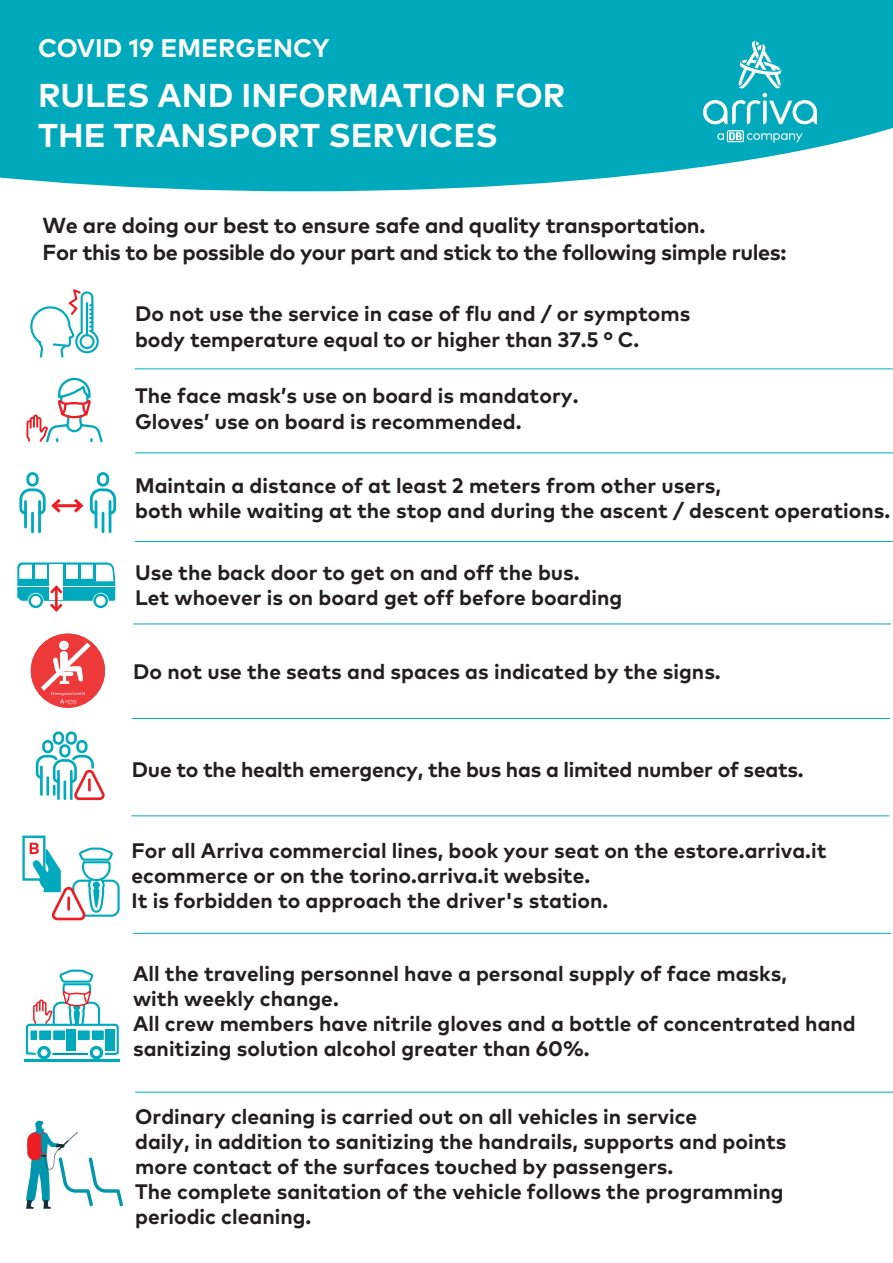
<style>
.page{position:relative;width:893px;height:1263px;background:#fff}
.page>*{position:absolute;margin:0;border:0;box-sizing:border-box;transform-origin:0 0}
.t1{font:700 33px/39.6px "Mark Pro";color:#fff}
.t2{font:700 25.5px "Mark Pro";color:#fff}
.t3{font:700 21.75px/27px "Mark Pro";letter-spacing:-.02em;color:#231f20}
.t4{font:700 21px/25.2px "Mark Pro";color:#231f20}
</style>
<div class="page">
<svg style="left:0;top:0;width:893px;height:191px;background:#13b0c1"></svg>
<svg style="left:703px;top:40px;width:114px;height:84px;background:#2bb8c7"></svg>
<svg style="left:717px;top:130px;width:86px;height:13px"></svg>
<svg style="left:30px;top:289px;width:69px;height:69px"></svg>
<div style="left:26px;top:472px;width:13px;height:15px;border:3px solid #00aabc;border-radius:5px"></div>
<hr style="left:24px;top:501px;width:3px;height:26px;background:#00aabc">
<hr style="left:38px;top:501px;width:3px;height:31px;background:#00aabc">
<hr style="left:31px;top:513px;width:3px;height:19px;background:#00aabc">
<div style="left:97px;top:472px;width:12px;height:15px;border:3px solid #00aabc;border-radius:5px"></div>
<hr style="left:53px;top:504px;width:28px;height:3px;background:#ee1d23">
<svg style="left:19px;top:488px;width:45px;height:28px"></svg>
<svg style="left:71px;top:488px;width:46px;height:44px"></svg>
<svg style="left:17px;top:562px;width:99px;height:50px"></svg>
<div style="left:59px;top:744px;width:11px;height:13px;border:3px solid #00aabc;border-radius:4px"></div>
<div style="left:42px;top:740px;width:11px;height:13px;border:3px solid #00aabc;border-radius:4px"></div>
<div style="left:76px;top:740px;width:12px;height:13px;border:3px solid #00aabc;border-radius:4px"></div>
<div style="left:66px;top:731px;width:11px;height:14px;border:3px solid #00aabc;border-radius:4px"></div>
<div style="left:53px;top:731px;width:11px;height:14px;border:3px solid #00aabc;border-radius:4px"></div>
<svg style="left:35px;top:753px;width:70px;height:48px"></svg>
<hr style="left:135px;top:368px;width:758px;height:1px;background:#00aabc">
<hr style="left:135px;top:452px;width:758px;height:1px;background:#00aabc">
<hr style="left:135px;top:541px;width:758px;height:1px;background:#00aabc">
<hr style="left:133px;top:624px;width:758px;height:1px;background:#00aabc">
<hr style="left:132px;top:718px;width:758px;height:1px;background:#00aabc">
<hr style="left:133px;top:933px;width:758px;height:1px;background:#00aabc">
<hr style="left:131px;top:815px;width:758px;height:1px;background:#00aabc">
<svg style="left:26px;top:377px;width:77px;height:66px"></svg>
<div style="left:31px;top:634px;width:74px;height:74px;background:#ed393a;border-radius:50%"></div>
<svg style="left:59px;top:640px;width:10px;height:10px"></svg>
<svg style="left:41px;top:643px;width:50px;height:61px"></svg>
<hr style="left:135px;top:1092px;width:758px;height:1px;background:#00aabc">
<hr style="left:25px;top:1059px;width:95px;height:2px;background:#00aabc">
<svg style="left:26px;top:1120px;width:97px;height:89px"></svg>
<svg style="left:22px;top:835px;width:98px;height:86px"></svg>
<svg style="left:26px;top:969px;width:93px;height:90px"></svg>
<p class="t2" style="left:38px;top:29px;width:293px">COVID 19 EMERGENCY</p>
<h1 class="t1" style="left:38px;top:73px;width:529px">RULES AND INFORMATION FOR<br>THE TRANSPORT SERVICES</h1>
<p class="t3" style="left:43px;top:210px;width:746px">We are doing our best to ensure safe and quality transportation.<br>For this to be possible do your part and stick to the following simple rules:</p>
<p class="t4" style="left:135px;top:300px;width:557px">Do not use the service in case of flu and / or symptoms body temperature equal to or higher than 37.5 ° C.</p>
<p class="t4" style="left:135px;top:381px;width:445px">The face mask’s use on board is mandatory.<br>Gloves’ use on board is recommended.</p>
<p class="t4" style="left:135px;top:471px;width:757px">Maintain a distance of at least 2 meters from other users,<br>both while waiting at the stop and during the ascent / descent operations.</p>
<p class="t4" style="left:135px;top:558px;width:489px">Use the back door to get on and off the bus.<br>Let whoever is on board get off before boarding</p>
<p class="t4" style="left:133px;top:657px;width:589px">Do not use the seats and spaces as indicated by the signs.</p>
<p class="t4" style="left:132px;top:755px;width:673px">Due to the health emergency, the bus has a limited number of seats.</p>
<p class="t4" style="left:131px;top:836px;width:696px">For all Arriva commercial lines, book your seat on the estore.arriva.it ecommerce or on the torino.arriva.it website.<br>It is forbidden to approach the driver's station.</p>
<p class="t4" style="left:133px;top:959px;width:724px">All the traveling personnel have a personal supply of face masks,<br>with weekly change.<br>All crew members have nitrile gloves and a bottle of concentrated hand sanitizing solution alcohol greater than 60%.</p>
<p class="t4" style="left:135px;top:1102px;width:653px">Ordinary cleaning is carried out on all vehicles in service<br>daily, in addition to sanitizing the handrails, supports and points more contact of the surfaces touched by passengers.<br>The complete sanitation of the vehicle follows the programming periodic cleaning.</p>
</div>
